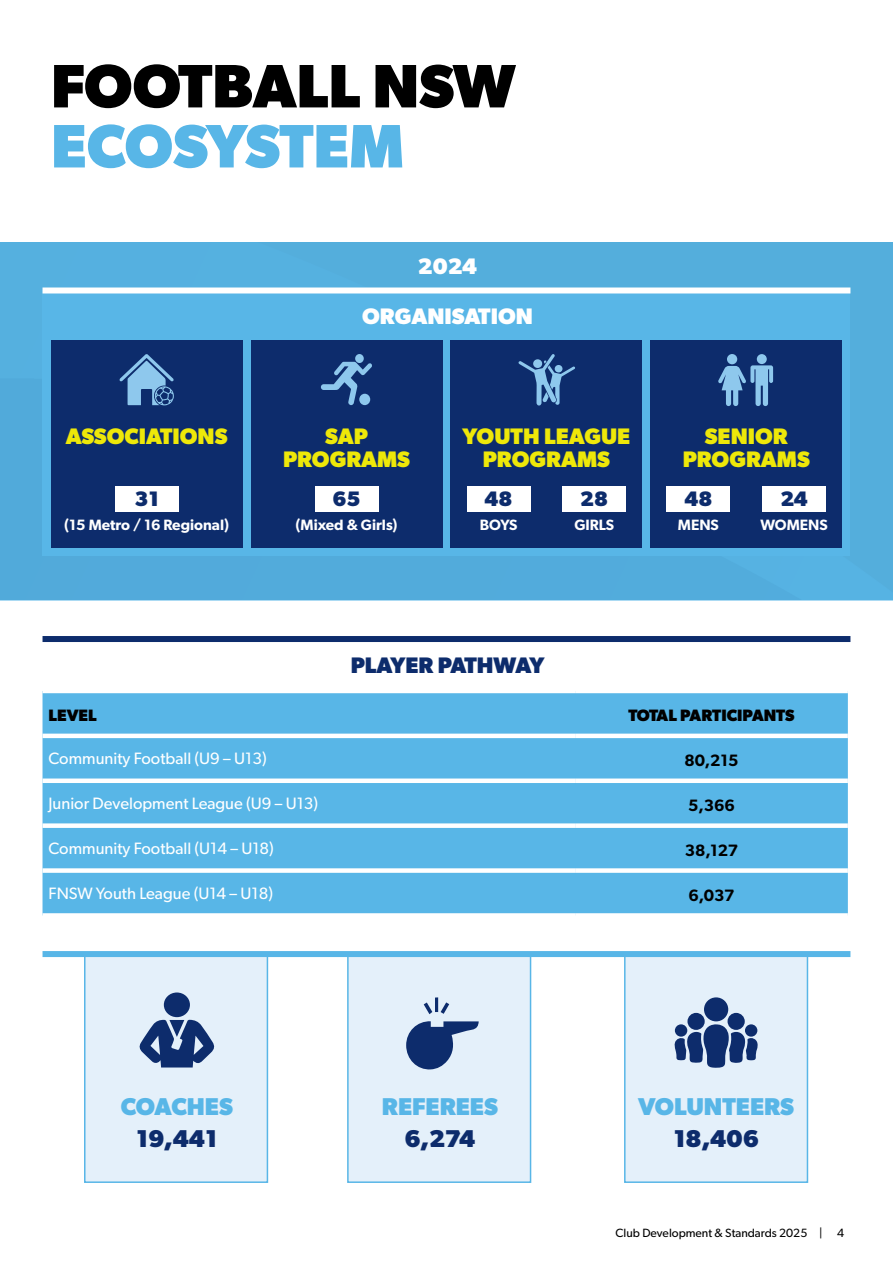
<style>
.page{position:relative;width:893px;height:1263px;background:#fff}
.page>*{position:absolute;margin:0;border:0;box-sizing:border-box;transform-origin:0 0}
.t1{font:700 61.5px "Gibson";color:#000}
.t2{font:700 61.5px "Gibson";letter-spacing:-.005em;color:#58b6e7}
.t3{font:700 24.45px "Gibson";color:#58b6e7}
.t4{font:700 24.45px "Gibson";color:#0d2c6c}
.t5{font:700 22.5px/22.5px "Gibson";color:#eee809;text-align:center}
.t6{font:700 22.5px "Gibson";color:#fff}
.t7{font:700 22.5px "Gibson";color:#0d2c6c}
.t8{font:700 21px "Gibson";color:#0d2c6c}
.t9{font:16.5px "Gibson";color:#fff}
.t10{font:700 16.5px "Gibson";color:#000}
.t11{font:600 16.5px "Gibson";color:#000}
.t12{font:600 15px "Gibson";color:#fff}
.t13{font:12px "Gibson";color:#000}
</style>
<div class="page">
<div style="left:624px;top:953px;width:184px;height:230px;background:#e4f0fa;border:2px solid #58b6e7"></div>
<div style="left:84px;top:953px;width:184px;height:230px;background:#e4f0fa;border:2px solid #58b6e7"></div>
<div style="left:347px;top:953px;width:184px;height:230px;background:#e4f0fa;border:2px solid #58b6e7"></div>
<div style="left:0;top:242px;width:893px;height:359px;background:#54aedc"></div>
<div style="left:43px;top:290px;width:807px;height:266px;background:#58b6e7"></div>
<div style="left:43px;top:693px;width:805px;height:220px;background:#58b6e7"></div>
<hr style="left:43px;top:734px;width:532px;height:4px;background:#fff">
<hr style="left:575px;top:734px;width:273px;height:4px;background:#fff">
<div style="left:43px;top:778px;width:532px;height:5px;background:#fff"></div>
<div style="left:575px;top:778px;width:273px;height:5px;background:#fff"></div>
<div style="left:43px;top:823px;width:532px;height:5px;background:#fff"></div>
<div style="left:575px;top:823px;width:273px;height:5px;background:#fff"></div>
<div style="left:43px;top:868px;width:532px;height:5px;background:#fff"></div>
<div style="left:575px;top:868px;width:273px;height:5px;background:#fff"></div>
<div style="left:51px;top:340px;width:191px;height:208px;background:#0d2c6c"></div>
<div style="left:251px;top:340px;width:191px;height:208px;background:#0d2c6c"></div>
<div style="left:451px;top:340px;width:191px;height:208px;background:#0d2c6c"></div>
<div style="left:651px;top:340px;width:191px;height:208px;background:#0d2c6c"></div>
<svg style="left:119px;top:354px;width:55px;height:51px"></svg>
<div style="left:43px;top:287px;width:807px;height:6px;background:#fff"></div>
<div style="left:43px;top:636px;width:807px;height:6px;background:#0d2c6c"></div>
<div style="left:43px;top:951px;width:807px;height:6px;background:#58b6e7"></div>
<div style="left:115px;top:486px;width:64px;height:25px;background:#fff"></div>
<div style="left:315px;top:486px;width:63px;height:25px;background:#fff"></div>
<div style="left:467px;top:486px;width:63px;height:25px;background:#fff"></div>
<div style="left:666px;top:486px;width:64px;height:25px;background:#fff"></div>
<div style="left:562px;top:486px;width:64px;height:25px;background:#fff"></div>
<div style="left:762px;top:486px;width:64px;height:25px;background:#fff"></div>
<svg style="left:321px;top:362px;width:51px;height:43px"></svg>
<div style="left:359px;top:394px;width:11px;height:11px;background:#8ec8ed;border-radius:50%"></div>
<div style="left:355px;top:354px;width:9px;height:9px;background:#8ec8ed;border-radius:50%"></div>
<div style="left:727px;top:354px;width:10px;height:10px;background:#8ec8ed;border-radius:50%"></div>
<div style="left:757px;top:354px;width:10px;height:10px;background:#8ec8ed;border-radius:50%"></div>
<svg style="left:718px;top:365px;width:55px;height:41px"></svg>
<svg style="left:518px;top:354px;width:57px;height:51px"></svg>
<svg style="left:406px;top:1021px;width:73px;height:49px"></svg>
<svg style="left:424px;top:997px;width:25px;height:17px"></svg>
<div style="left:164px;top:992px;width:26px;height:25px;background:#0d2c6c;border-radius:50%"></div>
<svg style="left:139px;top:1019px;width:76px;height:48px"></svg>
<div style="left:704px;top:997px;width:24px;height:24px;background:#0d2c6c;border-radius:50%"></div>
<div style="left:687px;top:1013px;width:18px;height:17px;background:#0d2c6c;border-radius:50%"></div>
<div style="left:727px;top:1013px;width:18px;height:17px;background:#0d2c6c;border-radius:50%"></div>
<svg style="left:674px;top:1024px;width:84px;height:44px"></svg>
<div style="left:675px;top:1024px;width:12px;height:13px;background:#0d2c6c;border-radius:50%"></div>
<div style="left:745px;top:1024px;width:12px;height:13px;background:#0d2c6c;border-radius:50%"></div>
<h1 class="t1" style="left:51px;top:50px;width:466px">FOOTBALL NSW</h1>
<h1 class="t2" style="left:51px;top:110px;width:355px">ECOSYSTEM</h1>
<h3 class="t6" style="left:418px;top:253px;width:61px">2024</h3>
<h3 class="t5" style="left:66px;top:425px;width:163px">ASSOCIATIONS</h3>
<p class="t8" style="left:134px;top:486px;width:26px">31</p>
<p class="t12" style="left:64px;top:516px;width:166px">(15 Metro / 16 Regional)</p>
<h3 class="t6" style="left:362px;top:303px;width:172px">ORGANISATION</h3>
<h3 class="t5" style="left:283px;top:425px;width:129px">SAP<br>PROGRAMS</h3>
<h3 class="t5" style="left:463px;top:425px;width:169px">YOUTH LEAGUE<br>PROGRAMS</h3>
<h3 class="t5" style="left:683px;top:425px;width:129px">SENIOR<br>PROGRAMS</h3>
<p class="t8" style="left:333px;top:486px;width:29px">65</p>
<p class="t12" style="left:296px;top:516px;width:103px">(Mixed &amp; Girls)</p>
<p class="t8" style="left:485px;top:486px;width:29px">48</p>
<p class="t12" style="left:480px;top:516px;width:39px">BOYS</p>
<p class="t8" style="left:580px;top:486px;width:29px">28</p>
<p class="t12" style="left:574px;top:516px;width:41px">GIRLS</p>
<h3 class="t7" style="left:351px;top:651px;width:195px">PLAYER PATHWAY</h3>
<p class="t8" style="left:684px;top:486px;width:29px">48</p>
<p class="t12" style="left:678px;top:516px;width:42px">MENS</p>
<p class="t8" style="left:780px;top:486px;width:29px">24</p>
<p class="t12" style="left:760px;top:516px;width:69px">WOMENS</p>
<p class="t10" style="left:49px;top:705px;width:50px">LEVEL</p>
<p class="t10" style="left:628px;top:705px;width:168px">TOTAL PARTICIPANTS</p>
<p class="t9" style="left:49px;top:748px;width:220px">Community Football (U9 – U13)</p>
<p class="t11" style="left:684px;top:750px;width:56px">80,215</p>
<p class="t9" style="left:49px;top:793px;width:271px">Junior Development League (U9 – U13)</p>
<p class="t11" style="left:688px;top:795px;width:48px">5,366</p>
<p class="t9" style="left:49px;top:838px;width:227px">Community Football (U14 – U18)</p>
<p class="t11" style="left:685px;top:840px;width:55px">38,127</p>
<p class="t9" style="left:49px;top:883px;width:226px">FNSW Youth League (U14 – U18)</p>
<p class="t11" style="left:689px;top:885px;width:47px">6,037</p>
<h2 class="t3" style="left:121px;top:1092px;width:114px">COACHES</h2>
<h2 class="t4" style="left:136px;top:1124px;width:83px">19,441</h2>
<h2 class="t3" style="left:382px;top:1092px;width:118px">REFEREES</h2>
<h2 class="t4" style="left:404px;top:1124px;width:73px">6,274</h2>
<h2 class="t3" style="left:638px;top:1092px;width:158px">VOLUNTEERS</h2>
<h2 class="t4" style="left:673px;top:1124px;width:87px">18,406</h2>
<p class="t13" style="left:616px;top:1225px;width:230px">Club Development &amp; Standards 2025 | 4</p>
</div>
